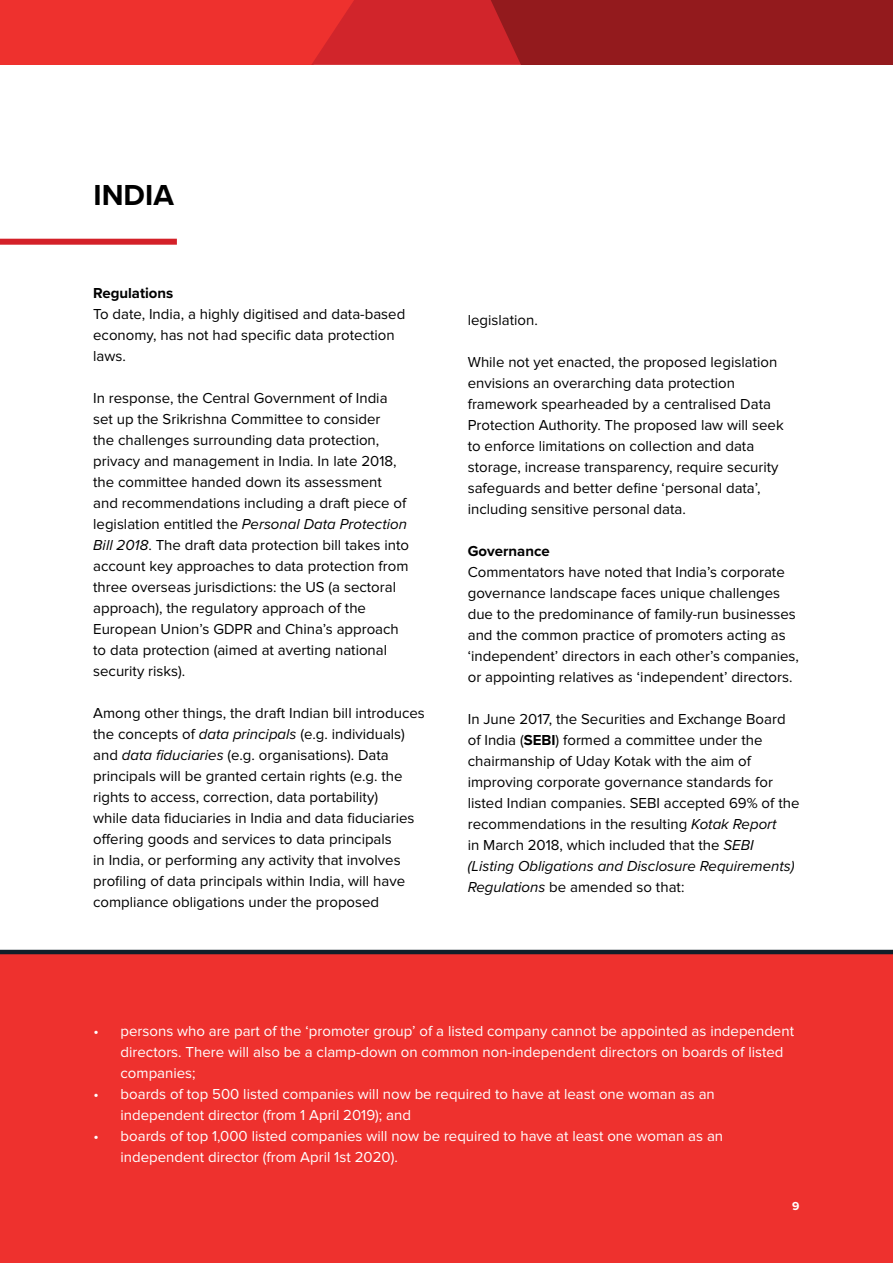
<style>
.page{position:relative;width:893px;height:1263px;background:#fff}
.page>*{position:absolute;margin:0;border:0;box-sizing:border-box;transform-origin:0 0}
.t1{font:700 30px "Proxima Nova";color:#000}
.t2{font:15px/21px "Proxima Nova";color:#000}
.t3{font:15px/21px "Proxima Nova";color:#fff}
.t4{font:700 15px "Proxima Nova";color:#000}
.t5{font:700 12px "Proxima Nova";color:#fff}
.s1{font-style:italic}
.s2{font-weight:700}
</style>
<div class="page">
<div style="left:0;top:239px;width:177px;height:6px;background:#d42129"></div>
<div style="left:0;top:1242px;width:893px;height:21px;background:#ee312e"></div>
<div style="left:0;top:954px;width:893px;height:288px;background:#ee312e"></div>
<svg style="left:0;top:0;width:893px;height:65px;background:#c02426"></svg>
<hr style="left:0;top:950px;width:893px;height:4px;background:#131e29">
<h1 class="t1" style="left:94px;top:173px;width:82px">INDIA</h1>
<p class="t4" style="left:93px;top:282px;width:82px">Regulations</p>
<p class="t2" style="left:93px;top:304px;width:314px">To date, India, a highly digitised and data-based economy, has not had specific data protection laws.</p>
<p class="t2" style="left:93px;top:388px;width:317px">In response, the Central Government of India set up the Srikrishna Committee to consider<br>the challenges surrounding data protection, privacy and management in India. In late 2018, the committee handed down its assessment and recommendations including a draft piece of legislation entitled the <span class="s1">Personal Data Protection Bill 2018</span>. The draft data protection bill takes into account key approaches to data protection from three overseas jurisdictions: the US (a sectoral approach), the regulatory approach of the European Union’s GDPR and China’s approach to data protection (aimed at averting national security risks).</p>
<p class="t2" style="left:93px;top:703px;width:333px">Among other things, the draft Indian bill introduces the concepts of <span class="s1">data principals</span> (e.g. individuals) and <span class="s1">data fiduciaries</span> (e.g. organisations). Data principals will be granted certain rights (e.g. the rights to access, correction, data portability)<br>while data fiduciaries in India and data fiduciaries offering goods and services to data principals<br>in India, or performing any activity that involves profiling of data principals within India, will have compliance obligations under the proposed</p>
<p class="t2" style="left:468px;top:309px;width:72px">legislation.</p>
<p class="t2" style="left:468px;top:351px;width:317px">While not yet enacted, the proposed legislation envisions an overarching data protection framework spearheaded by a centralised Data Protection Authority. The proposed law will seek to enforce limitations on collection and data storage, increase transparency, require security safeguards and better define ‘personal data’, including sensitive personal data.</p>
<p class="t4" style="left:468px;top:539px;width:84px">Governance</p>
<p class="t2" style="left:468px;top:561px;width:333px">Commentators have noted that India’s corporate governance landscape faces unique challenges due to the predominance of family-run businesses and the common practice of promoters acting as ‘independent’ directors in each other’s companies, or appointing relatives as ‘independent’ directors.</p>
<p class="t2" style="left:468px;top:708px;width:333px">In June 2017, the Securities and Exchange Board of India (<span class="s2">SEBI</span>) formed a committee under the chairmanship of Uday Kotak with the aim of improving corporate governance standards for listed Indian companies. SEBI accepted 69% of the recommendations in the resulting <span class="s1">Kotak Report<br></span>in March 2018, which included that the <span class="s1">SEBI (Listing Obligations and Disclosure Requirements)<br>Regulations</span> be amended so that:</p>
<p class="t3" style="left:121px;top:1021px;width:675px;text-indent:-27px">• persons who are part of the ‘promoter group’ of a listed company cannot be appointed as independent directors. There will also be a clamp-down on common non-independent directors on boards of listed companies;</p>
<p class="t3" style="left:121px;top:1084px;width:596px;text-indent:-27px">• boards of top 500 listed companies will now be required to have at least one woman as an independent director (from 1 April 2019); and</p>
<p class="t3" style="left:121px;top:1126px;width:604px;text-indent:-27px">• boards of top 1,000 listed companies will now be required to have at least one woman as an independent director (from April 1st 2020).</p>
<p class="t5" style="left:792px;top:1197px;width:9px">9</p>
</div>
